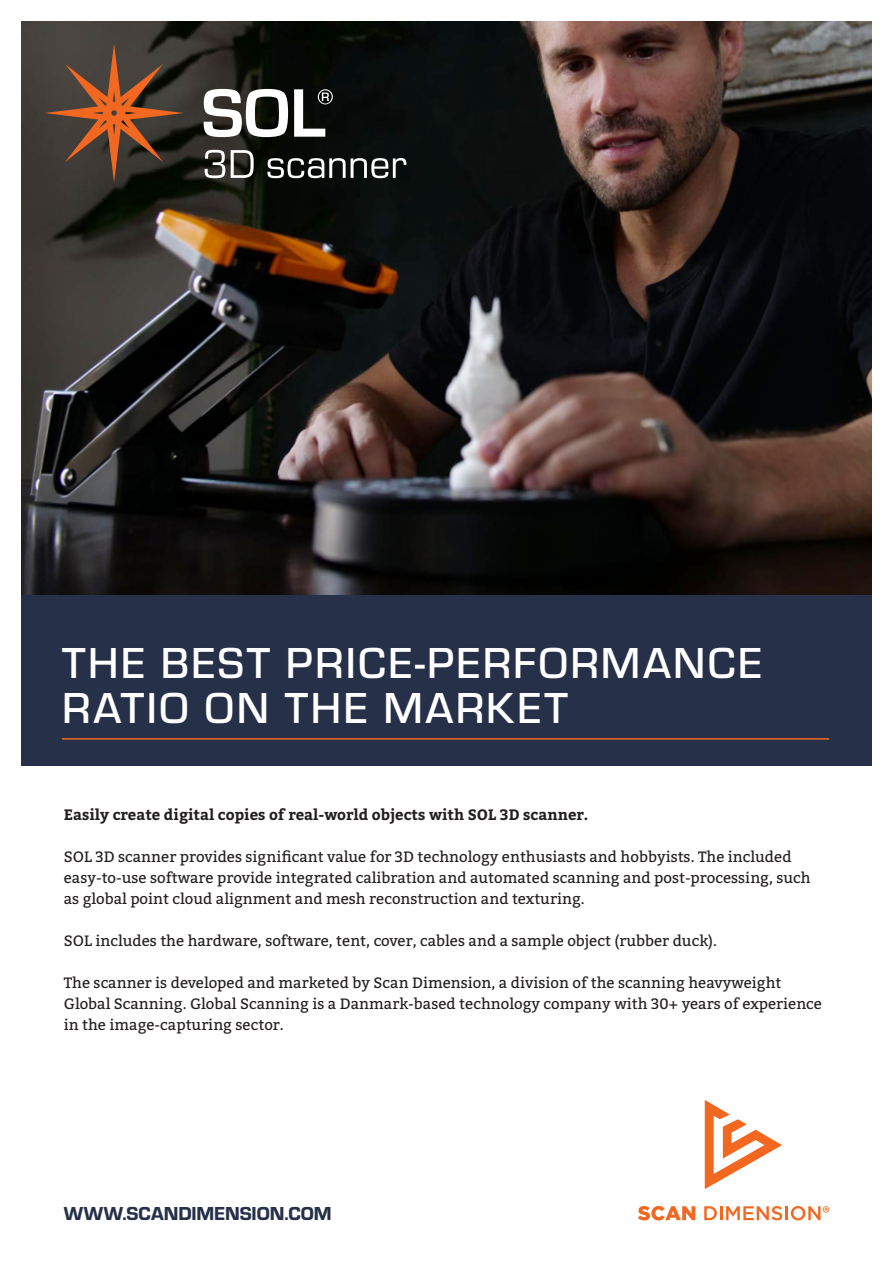
<style>
.page{position:relative;width:893px;height:1263px;background:#fff}
.page>*{position:absolute;margin:0;border:0;box-sizing:border-box;transform-origin:0 0}
.Headline_white{font:500 45px/45px "Eurostile";letter-spacing:.05em;color:#fff}
.t1{font:19.5px "Eurostile Hea";letter-spacing:-.005em;color:#263049}
.Rubrik{font:15px/21px "Bitter";color:#231f20}
.Rubrik-2{font:700 15px "Bitter";color:#231f20}
</style>
<div class="page">
<img style="left:21px;top:21px;width:851px;height:574px">
<div style="left:21px;top:595px;width:851px;height:170px;background:#263049"></div>
<svg style="left:204px;top:89px;width:84px;height:48px"></svg>
<svg style="left:45px;top:44px;width:138px;height:138px;background:#5c402f"></svg>
<svg style="left:205px;top:150px;width:20px;height:28px"></svg>
<svg style="left:231px;top:150px;width:23px;height:28px"></svg>
<svg style="left:267px;top:158px;width:139px;height:20px"></svg>
<svg style="left:294px;top:89px;width:39px;height:48px"></svg>
<hr style="left:62px;top:738px;width:767px;height:2px;background:#f36821">
<svg style="left:705px;top:1100px;width:77px;height:89px"></svg>
<svg style="left:638px;top:1206px;width:57px;height:14px"></svg>
<svg style="left:704px;top:1206px;width:78px;height:14px"></svg>
<hr style="left:785px;top:1206px;width:3px;height:14px;background:#f36821">
<svg style="left:791px;top:1206px;width:38px;height:14px"></svg>
<p class="Headline_white" style="left:62px;top:638px;width:701px">THE BEST PRICE-PERFORMANCE<br>RATIO ON THE MARKET</p>
<p class="Rubrik-2" style="left:64px;top:804px;width:526px">Easily create digital copies of real-world objects with SOL 3D scanner.</p>
<p class="Rubrik" style="left:64px;top:846px;width:748px">SOL 3D scanner provides significant value for 3D technology enthusiasts and hobbyists. The included easy-to-use software provide integrated calibration and automated scanning and post-processing, such as global point cloud alignment and mesh reconstruction and texturing.</p>
<p class="Rubrik" style="left:64px;top:930px;width:655px">SOL includes the hardware, software, tent, cover, cables and a sample object (rubber duck).</p>
<p class="Rubrik" style="left:64px;top:972px;width:760px">The scanner is developed and marketed by Scan Dimension, a division of the scanning heavyweight<br>Global Scanning. Global Scanning is a Danmark-based technology company with 30+ years of experience in the image-capturing sector.</p>
<p class="t1" style="left:64px;top:1200px;width:269px">WWW.SCANDIMENSION.COM</p>
</div>
